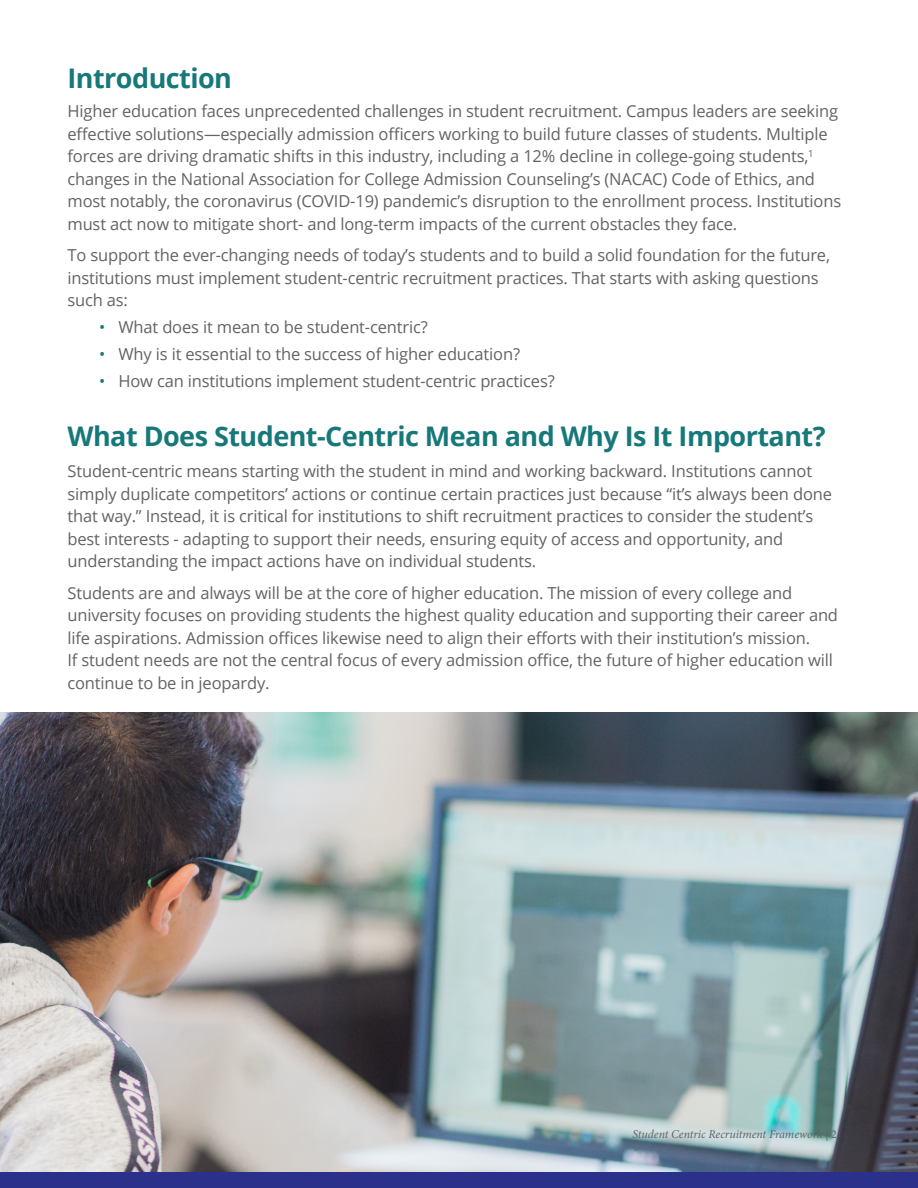
<style>
.page{position:relative;width:918px;height:1188px;background:#fff}
.page>*{position:absolute;margin:0;border:0;box-sizing:border-box;transform-origin:0 0}
.t1{font:700 27px "Open Sans";letter-spacing:-.02em;color:#17787a}
.Body_Text{font:16.5px/22.5px "Open Sans";letter-spacing:-.01em;color:#616365}
.t2{font:italic 12px "Minion Pro";letter-spacing:-.005em;color:#616365}
.s1{color:#17787a}
.s2{font-style:normal}
</style>
<div class="page">
<img style="left:0;top:713px;width:918px;height:460px">
<div style="left:0;top:1173px;width:918px;height:15px;background:#2b318b"></div>
<h2 class="t1" style="left:68px;top:59px;width:166px">Introduction</h2>
<p class="Body_Text" style="left:68px;top:99px;width:775px">Higher education faces unprecedented challenges in student recruitment. Campus leaders are seeking effective solutions—especially admission officers working to build future classes of students. Multiple forces are driving dramatic shifts in this industry, including a 12% decline in college-going students,<sup>1 </sup>changes in the National Association for College Admission Counseling’s (NACAC) Code of Ethics, and most notably, the coronavirus (COVID-19) pandemic’s disruption to the enrollment process. Institutions must act now to mitigate short- and long-term impacts of the current obstacles they face.</p>
<p class="Body_Text" style="left:68px;top:243px;width:764px">To support the ever-changing needs of today’s students and to build a solid foundation for the future, institutions must implement student-centric recruitment practices. That starts with asking questions such as:</p>
<p class="Body_Text" style="left:99px;top:315px;width:330px"><span class="s1">•</span> What does it mean to be student-centric?</p>
<p class="Body_Text" style="left:99px;top:342px;width:423px"><span class="s1">•</span> Why is it essential to the success of higher education?</p>
<p class="Body_Text" style="left:99px;top:369px;width:457px"><span class="s1">•</span> How can institutions implement student-centric practices?</p>
<h2 class="t1" style="left:68px;top:418px;width:760px">What Does Student-Centric Mean and Why Is It Important?</h2>
<p class="Body_Text" style="left:68px;top:459px;width:766px">Student-centric means starting with the student in mind and working backward. Institutions cannot simply duplicate competitors’ actions or continue certain practices just because “it’s always been done that way.” Instead, it is critical for institutions to shift recruitment practices to consider the student’s best interests - adapting to support their needs, ensuring equity of access and opportunity, and understanding the impact actions have on individual students.</p>
<p class="Body_Text" style="left:68px;top:581px;width:772px">Students are and always will be at the core of higher education. The mission of every college and university focuses on providing students the highest quality education and supporting their career and life aspirations. Admission offices likewise need to align their efforts with their institution’s mission.<br>If student needs are not the central focus of every admission office, the future of higher education will continue to be in jeopardy.</p>
<p class="t2" style="left:632px;top:1126px;width:206px">Student Centric Recruitment Framework <span class="s2">| 2</span></p>
</div>
